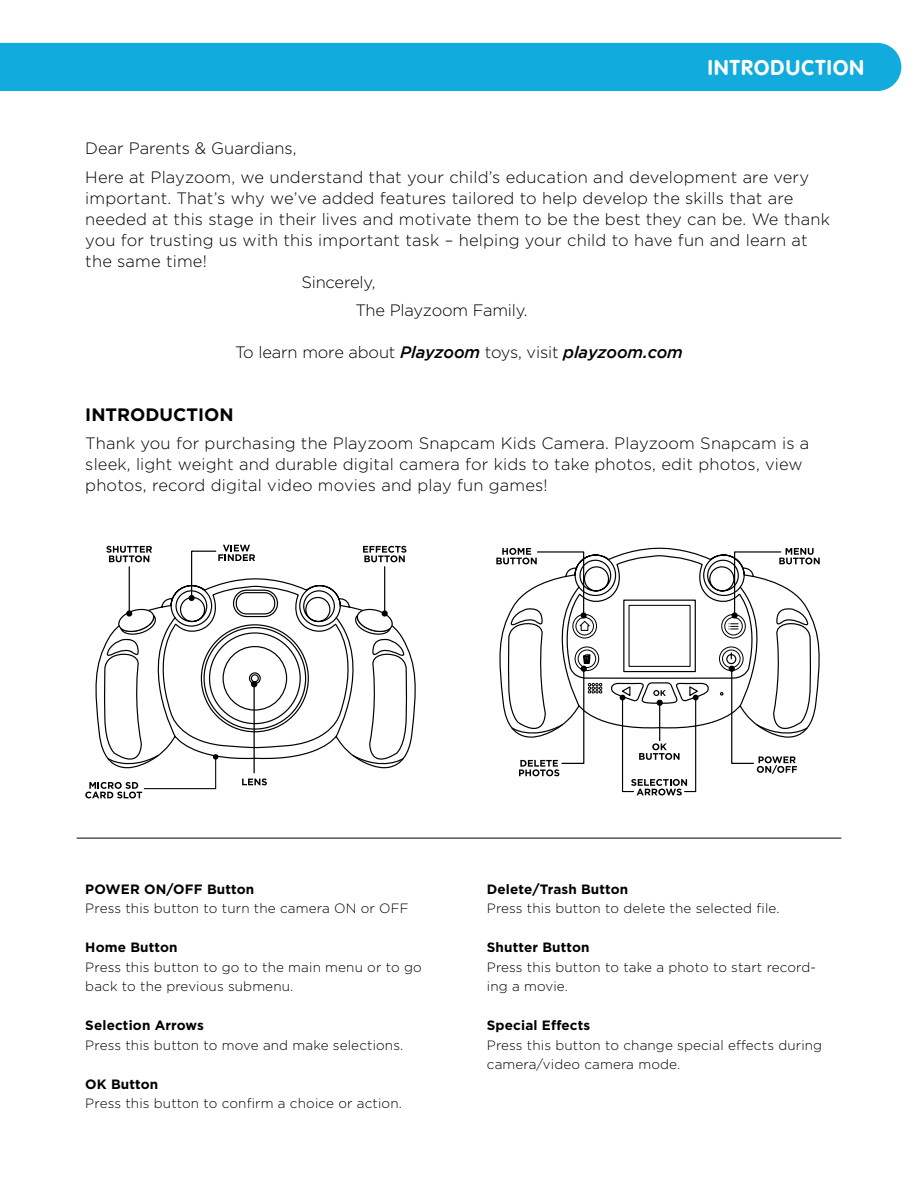
<style>
.page{position:relative;width:918px;height:1188px;background:#fff}
.page>*{position:absolute;margin:0;border:0;box-sizing:border-box;transform-origin:0 0}
.t1{font:21px "VAG Rounded Bold";letter-spacing:.06em;color:#fff}
.t2{font:700 18px "Gotham";color:#000}
.t3{font:300 16.5px/21px "Gotham";letter-spacing:.01em;color:#000}
.t4{font:300 16.5px "Gotham";letter-spacing:-.01em;color:#000}
.t5{font:300 13.5px/19.5px "Gotham";letter-spacing:.01em;color:#000}
.t6{font:700 13.5px "Gotham";letter-spacing:.01em;color:#000}
.s1{font-weight:500;font-style:italic}
</style>
<div class="page">
<div style="left:0;top:43px;width:901px;height:48px;background:#11abde"></div>
<hr style="left:77px;top:838px;width:764px;height:1px;background:#000">
<svg style="left:336px;top:578px;width:80px;height:174px"></svg>
<svg style="left:354px;top:606px;width:41px;height:10px"></svg>
<svg style="left:336px;top:616px;width:72px;height:153px"></svg>
<hr style="left:384px;top:567px;width:1px;height:47px;background:#000">
<div style="left:382px;top:610px;width:6px;height:7px;background:#000;border-radius:50%"></div>
<svg style="left:363px;top:546px;width:43px;height:16px"></svg>
<svg style="left:85px;top:545px;width:251px;height:253px"></svg>
<svg style="left:496px;top:548px;width:324px;height:248px"></svg>
<p class="t1" style="left:708px;top:55px;width:158px">INTRODUCTION</p>
<p class="t3" style="left:85px;top:134px;width:725px;line-height:28.5px">Dear Parents &amp; Guardians,<br>Here at Playzoom, we understand that your child’s education and development are very</p>
<p class="t3" style="left:85px;top:187px;width:710px">important. That’s why we’ve added features tailored to help develop the skills that are</p>
<p class="t3" style="left:85px;top:208px;width:746px">needed at this stage in their lives and motivate them to be the best they can be. We thank</p>
<p class="t3" style="left:85px;top:229px;width:724px">you for trusting us with this important task – helping your child to have fun and learn at</p>
<p class="t3" style="left:85px;top:250px;width:123px">the same time!</p>
<p class="t4" style="left:301px;top:273px;width:76px">Sincerely,</p>
<p class="t4" style="left:355px;top:301px;width:174px">The Playzoom Family.</p>
<p class="t4" style="left:235px;top:343px;width:449px">To learn more about <span class="s1">Playzoom</span> toys, visit <span class="s1">playzoom.com</span></p>
<p class="t2" style="left:85px;top:404px;width:150px">INTRODUCTION</p>
<p class="t3" style="left:85px;top:432px;width:726px">Thank you for purchasing the Playzoom Snapcam Kids Camera. Playzoom Snapcam is a sleek, light weight and durable digital camera for kids to take photos, edit photos, view photos, record digital video movies and play fun games!</p>
<p class="t6" style="left:85px;top:881px;width:170px">POWER ON/OFF Button</p>
<p class="t5" style="left:85px;top:899px;width:325px">Press this button to turn the camera ON or OFF</p>
<p class="t6" style="left:85px;top:940px;width:94px">Home Button</p>
<p class="t5" style="left:85px;top:957px;width:338px">Press this button to go to the main menu or to go back to the previous submenu.</p>
<p class="t6" style="left:85px;top:1018px;width:120px">Selection Arrows</p>
<p class="t5" style="left:85px;top:1035px;width:320px">Press this button to move and make selections.</p>
<p class="t6" style="left:85px;top:1076px;width:74px">OK Button</p>
<p class="t5" style="left:85px;top:1094px;width:318px">Press this button to confirm a choice or action.</p>
<p class="t6" style="left:487px;top:881px;width:143px">Delete/Trash Button</p>
<p class="t5" style="left:487px;top:899px;width:294px">Press this button to delete the selected file.</p>
<p class="t6" style="left:487px;top:940px;width:104px">Shutter Button</p>
<p class="t5" style="left:487px;top:957px;width:331px">Press this button to take a photo to start record&shy;ing a movie.</p>
<p class="t6" style="left:487px;top:1018px;width:105px">Special Effects</p>
<p class="t5" style="left:487px;top:1035px;width:337px">Press this button to change special effects during camera/video camera mode.</p>
</div>
